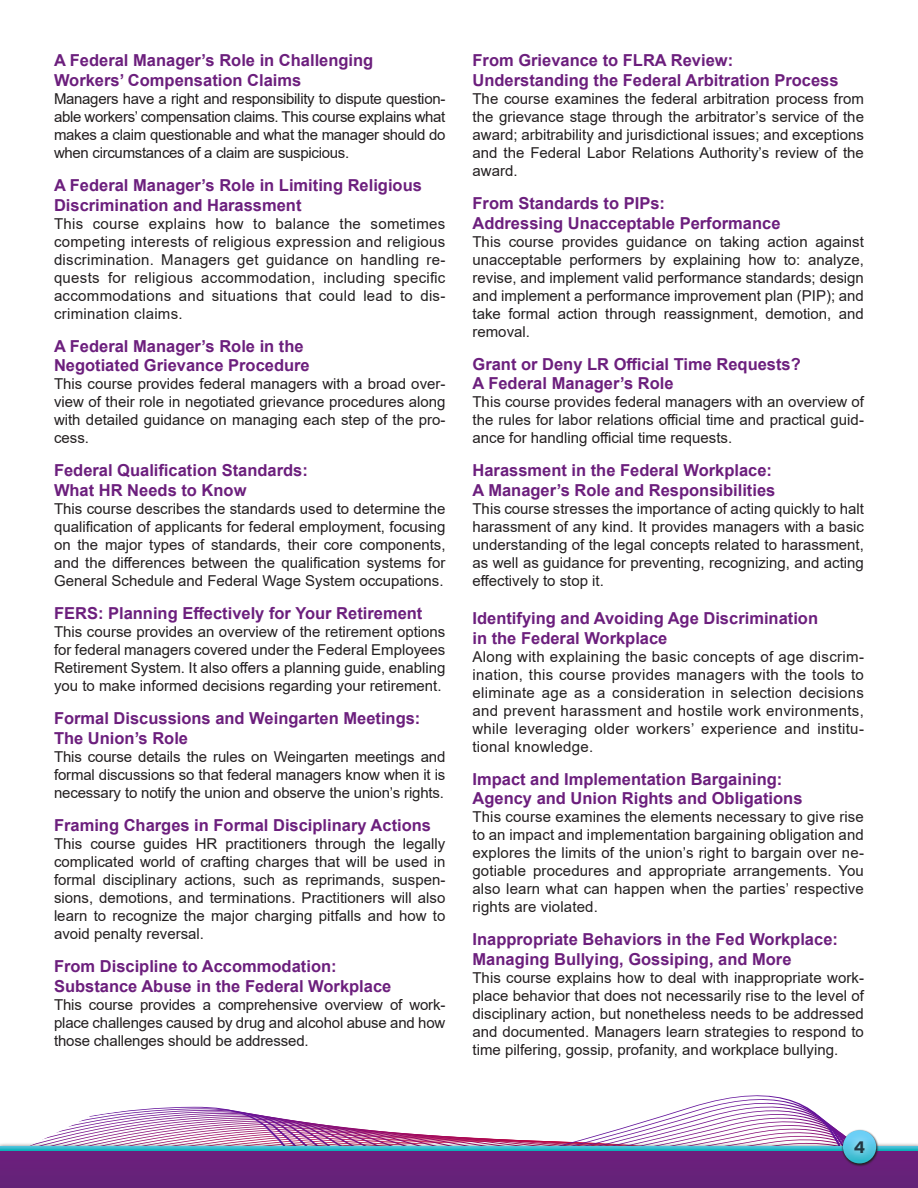
<style>
.page{position:relative;width:918px;height:1188px;background:#fff}
.page>*{position:absolute;margin:0;border:0;box-sizing:border-box;transform-origin:0 0}
.t1{font:700 16.5px/19.8px "Arial";color:#6c1f7d}
.t2{font:16.5px "Acumin Variable Concept";color:#213541}
.t3{font:15px/18px "Arial";color:#231f20;text-align:justify}
</style>
<div class="page">
<svg style="left:41px;top:1095px;width:800px;height:47px"></svg>
<div style="left:0;top:1142px;width:918px;height:14px;background:#231f20;opacity:.83"></div>
<svg style="left:0;top:1147px;width:918px;height:5px;background:#3398b7"></svg>
<div style="left:0;top:1152px;width:918px;height:36px;background:#68217a"></div>
<svg style="left:841px;top:1129px;width:38px;height:37px"></svg>
<svg style="left:843px;top:1130px;width:33px;height:33px"></svg>
<div style="left:846px;top:1132px;width:28px;height:30px;background:#fff;opacity:.75"></div>
<p class="t1" style="left:54px;top:51px;width:321px">A Federal Manager’s Role in Challenging<br>Workers’ Compensation Claims</p>
<p class="t3" style="left:54px;top:89px;width:393px">Managers have a right and responsibility to dispute question&shy;able workers’ compensation claims. This course explains what makes a claim questionable and what the manager should do when circumstances of a claim are suspicious.</p>
<p class="t1" style="left:54px;top:175px;width:369px">A Federal Manager’s Role in Limiting Religious<br>Discrimination and Harassment</p>
<p class="t3" style="left:54px;top:214px;width:393px">This course explains how to balance the sometimes competing interests of religious expression and religious discrimination. Managers get guidance on handling re&shy;quests for religious accommodation, including specific accommodations and situations that could lead to dis&shy;crimination claims.</p>
<p class="t1" style="left:54px;top:336px;width:251px">A Federal Manager’s Role in the</p>
<p class="t1" style="left:54px;top:356px;width:257px">Negotiated Grievance Procedure</p>
<p class="t3" style="left:54px;top:375px;width:393px">This course provides federal managers with a broad over&shy;view of their role in negotiated grievance procedures along with detailed guidance on managing each step of the pro&shy;cess.</p>
<p class="t1" style="left:54px;top:461px;width:255px">Federal Qualification Standards:</p>
<p class="t1" style="left:54px;top:481px;width:194px">What HR Needs to Know</p>
<p class="t3" style="left:54px;top:500px;width:393px">This course describes the standards used to determine the qualification of applicants for federal employment, focusing on the major types of standards, their core components, and the differences between the qualification systems for General Schedule and Federal Wage System occupations.</p>
<p class="t1" style="left:54px;top:604px;width:370px">FERS: Planning Effectively for Your Retirement</p>
<p class="t3" style="left:54px;top:623px;width:393px">This course provides an overview of the retirement options for federal managers covered under the Federal Employees Retirement System. It also offers a planning guide, enabling you to make informed decisions regarding your retirement.</p>
<p class="t1" style="left:54px;top:709px;width:368px">Formal Discussions and Weingarten Meetings:<br>The Union’s Role</p>
<p class="t3" style="left:54px;top:748px;width:393px">This course details the rules on Weingarten meetings and formal discussions so that federal managers know when it is necessary to notify the union and observe the union’s rights.</p>
<p class="t1" style="left:54px;top:816px;width:379px">Framing Charges in Formal Disciplinary Actions</p>
<p class="t3" style="left:54px;top:835px;width:393px">This course guides HR practitioners through the legally complicated world of crafting charges that will be used in formal disciplinary actions, such as reprimands, suspen&shy;sions, demotions, and terminations. Practitioners will also learn to recognize the major charging pitfalls and how to avoid penalty reversal.</p>
<p class="t1" style="left:54px;top:957px;width:284px">From Discipline to Accommodation:</p>
<p class="t1" style="left:54px;top:976px;width:339px">Substance Abuse in the Federal Workplace</p>
<p class="t3" style="left:54px;top:995px;width:393px">This course provides a comprehensive overview of work&shy;place challenges caused by drug and alcohol abuse and how those challenges should be addressed.</p>
<p class="t1" style="left:472px;top:51px;width:262px">From Grievance to FLRA Review:</p>
<p class="t1" style="left:472px;top:70px;width:368px">Understanding the Federal Arbitration Process</p>
<p class="t3" style="left:472px;top:89px;width:393px">The course examines the federal arbitration process from the grievance stage through the arbitrator’s service of the award; arbitrability and jurisdictional issues; and exceptions and the Federal Labor Relations Authority’s review of the award.</p>
<p class="t1" style="left:472px;top:193px;width:194px">From Standards to PIPs:</p>
<p class="t1" style="left:472px;top:213px;width:310px">Addressing Unacceptable Performance</p>
<p class="t3" style="left:472px;top:232px;width:393px">This course provides guidance on taking action against unacceptable performers by explaining how to: analyze, revise, and implement valid performance standards; design and implement a performance improvement plan (PIP); and take formal action through reassignment, demotion, and removal.</p>
<p class="t1" style="left:472px;top:354px;width:330px">Grant or Deny LR Official Time Requests?</p>
<p class="t1" style="left:472px;top:374px;width:203px">A Federal Manager’s Role</p>
<p class="t3" style="left:472px;top:393px;width:393px">This course provides federal managers with an overview of the rules for labor relations official time and practical guid&shy;ance for handling official time requests.</p>
<p class="t1" style="left:472px;top:461px;width:301px">Harassment in the Federal Workplace:</p>
<p class="t1" style="left:472px;top:481px;width:304px">A Manager’s Role and Responsibilities</p>
<p class="t3" style="left:472px;top:500px;width:393px">This course stresses the importance of acting quickly to halt harassment of any kind. It provides managers with a basic understanding of the legal concepts related to harassment, as well as guidance for preventing, recognizing, and acting effectively to stop it.</p>
<p class="t1" style="left:472px;top:608px;width:347px">Identifying and Avoiding Age Discrimination</p>
<p class="t1" style="left:472px;top:628px;width:196px">in the Federal Workplace</p>
<p class="t3" style="left:472px;top:647px;width:393px">Along with explaining the basic concepts of age discrim&shy;ination, this course provides managers with the tools to eliminate age as a consideration in selection decisions and prevent harassment and hostile work environments, while leveraging older workers’ experience and institu&shy;tional knowledge.</p>
<p class="t1" style="left:472px;top:769px;width:311px">Impact and Implementation Bargaining:</p>
<p class="t1" style="left:472px;top:789px;width:332px">Agency and Union Rights and Obligations</p>
<p class="t3" style="left:472px;top:808px;width:393px">This course examines the elements necessary to give rise to an impact and implementation bargaining obligation and explores the limits of the union’s right to bargain over ne&shy;gotiable procedures and appropriate arrangements. You also learn what can happen when the parties’ respective rights are violated.</p>
<p class="t1" style="left:472px;top:930px;width:367px">Inappropriate Behaviors in the Fed Workplace:<br>Managing Bullying, Gossiping, and More</p>
<p class="t3" style="left:472px;top:969px;width:393px">This course explains how to deal with inappropriate work&shy;place behavior that does not necessarily rise to the level of disciplinary action, but nonetheless needs to be addressed and documented. Managers learn strategies to respond to time pilfering, gossip, profanity, and workplace bullying.</p>
<p class="t2" style="left:854px;top:1136px;width:13px">4</p>
</div>
